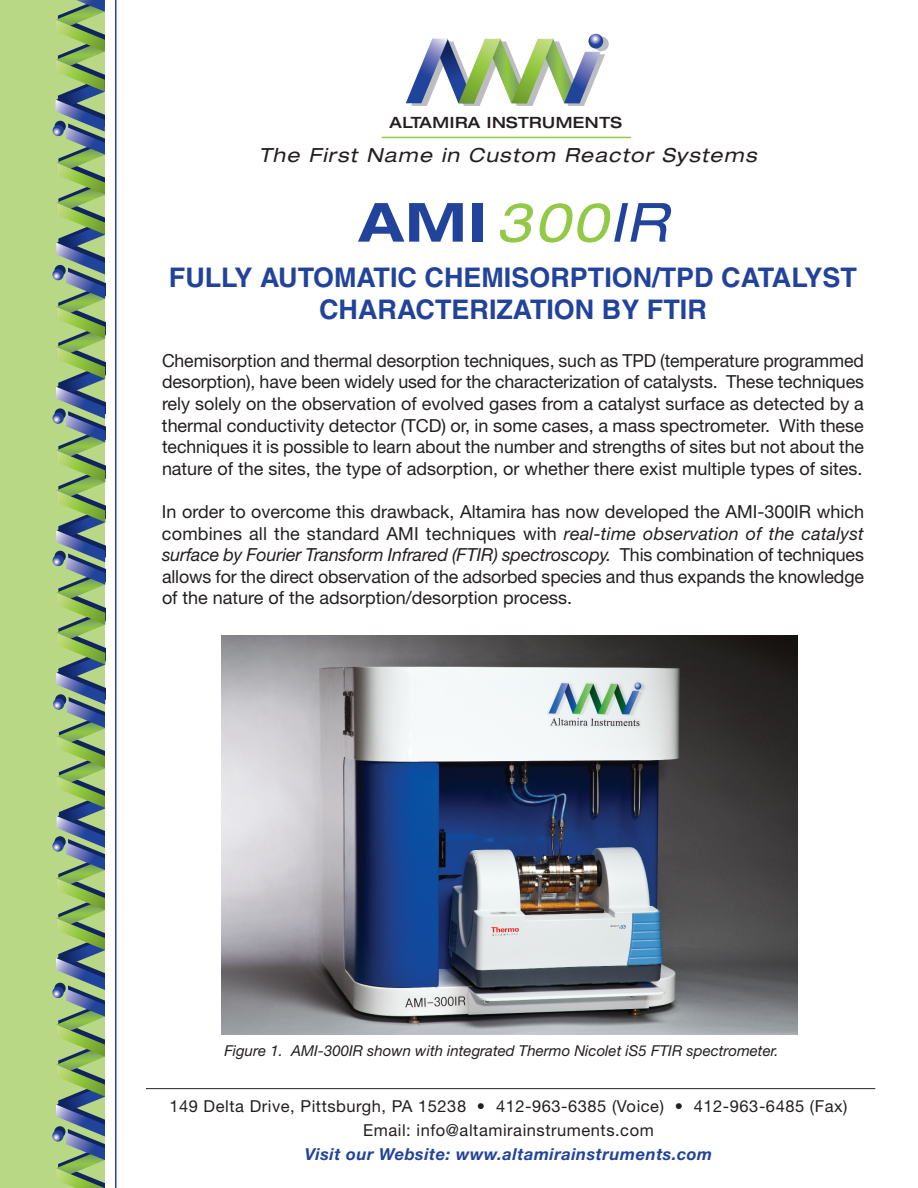
<style>
.page{position:relative;width:918px;height:1188px;background:#fff}
.page>*{position:absolute;margin:0;border:0;box-sizing:border-box;transform-origin:0 0}
.t1{font:700 expanded 54px "Helvetica Neue";color:#22439b}
.t2{font:700 27px/32.4px "Helvetica";color:#22439b;text-align:center}
.t3{font:italic expanded 19.5px "Helvetica Neue";letter-spacing:.065em;color:#231f20}
.t4{font:18px/21.6px "Helvetica Neue";color:#231f20;text-align:justify}
.t5{font:16.5px/24px "Helvetica Neue";letter-spacing:.03em;color:#231f20;text-align:center}
.t6{font:italic 700 16.5px "Helvetica Neue";letter-spacing:.035em;color:#22439b}
.t7{font:500 expanded 15.6px "Helvetica Neue";letter-spacing:.04em;color:#231f20}
.t8{font:italic 15px "Helvetica Neue";color:#231f20}
.s1{font-weight:400;font-style:italic;color:#92c947}
.s2{font-weight:400;font-style:italic}
.s3{font-style:italic}
</style>
<div class="page">
<svg style="left:594px;top:36px;width:15px;height:15px"></svg>
<svg style="left:406px;top:38px;width:199px;height:68px"></svg>
<svg style="left:588px;top:34px;width:15px;height:15px"></svg>
<hr style="left:382px;top:137px;width:249px;height:1px;background:#92c947">
<hr style="left:146px;top:1088px;width:729px;height:1px;background:#231f20">
<hr style="left:115px;top:0;width:2px;height:1188px;background:#22439b">
<div style="left:0;top:0;width:105px;height:1188px;background:#b8d886"></div>
<svg style="left:52px;top:0;width:53px;height:1188px"></svg>
<img style="left:222px;top:636px;width:575px;height:398px">
<p class="t7" style="left:389px;top:117px;width:234px">ALTAMIRA INSTRUMENTS</p>
<p class="t3" style="left:259px;top:148px;width:499px">The First Name in Custom Reactor Systems</p>
<h1 class="t1" style="left:359px;top:203px;width:310px">AMI <span class="s1">300</span><span class="s2">IR</span></h1>
<h2 class="t2" style="left:169px;top:264px;width:690px">FULLY AUTOMATIC CHEMISORPTION/TPD CATALYST<br>CHARACTERIZATION BY FTIR</h2>
<p class="t4" style="left:162px;top:351px;width:704px">Chemisorption and thermal desorption techniques, such as TPD (temperature programmed desorption), have been widely used for the characterization of catalysts. These techniques rely solely on the observation of evolved gases from a catalyst surface as detected by a thermal conductivity detector (TCD) or, in some cases, a mass spectrometer. With these techniques it is possible to learn about the number and strengths of sites but not about the nature of the sites, the type of adsorption, or whether there exist multiple types of sites.</p>
<p class="t4" style="left:162px;top:503px;width:704px">In order to overcome this drawback, Altamira has now developed the AMI-300IR which combines all the standard AMI techniques with <span class="s3">real-time observation of the catalyst surface by Fourier Transform Infrared (FTIR) spectroscopy.</span> This combination of techniques allows for the direct observation of the adsorbed species and thus expands the knowledge of the nature of the adsorption/desorption process.</p>
<p class="t8" style="left:224px;top:1046px;width:556px">Figure 1. AMI-300IR shown with integrated Thermo Nicolet iS5 FTIR spectrometer.</p>
<p class="t5" style="left:169px;top:1095px;width:680px">149 Delta Drive, Pittsburgh, PA 15238 • 412-963-6385 (Voice) • 412-963-6485 (Fax)<br>Email: info@altamirainstruments.com</p>
<p class="t6" style="left:305px;top:1148px;width:409px">Visit our Website: www.altamirainstruments.com</p>
</div>
